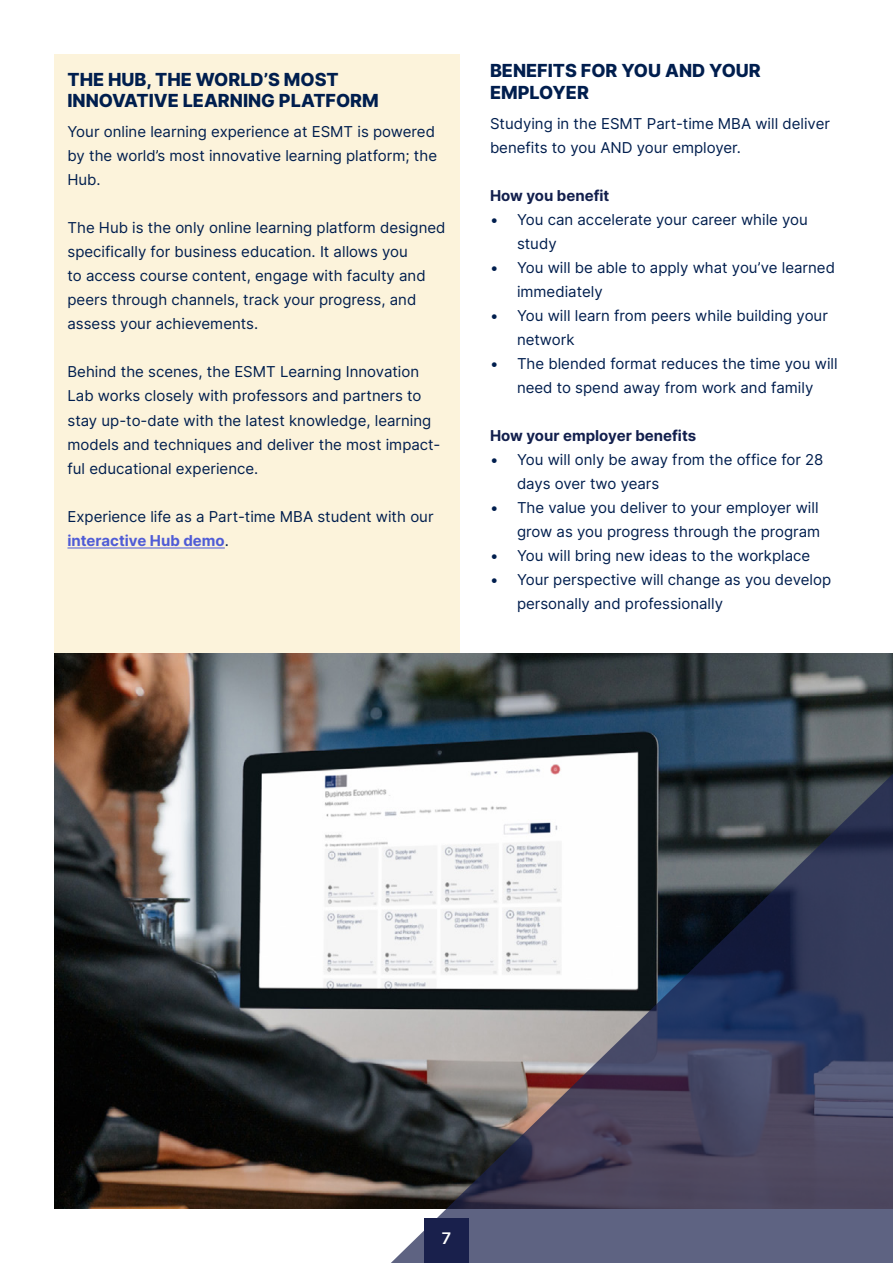
<style>
.page{position:relative;width:893px;height:1263px;background:#fff}
.page>*{position:absolute;margin:0;border:0;box-sizing:border-box;transform-origin:0 0}
.t1{font:800 18px/21.6px "Inter";color:#001e4e}
.t2{font:700 16.5px "Nunito Sans";color:#fff}
.t3{font:15px/24px "Inter";color:#001e4e}
.t4{font:700 15px "Inter";color:#121f4d}
.s1{font-weight:700;color:#4f5cd6}
</style>
<div class="page">
<div style="left:54px;top:54px;width:406px;height:599px;background:#fcf3db"></div>
<hr style="left:68px;top:547px;width:157px;height:1px;background:#4f5cd6">
<img style="left:54px;top:653px;width:839px;height:556px">
<svg style="left:391px;top:774px;width:502px;height:489px"></svg>
<div style="left:424px;top:1218px;width:45px;height:45px;background:#19204c"></div>
<p class="t1" style="left:68px;top:68px;width:313px">THE HUB, THE WORLD’S MOST<br>INNOVATIVE LEARNING PLATFORM</p>
<p class="t3" style="left:68px;top:120px;width:371px">Your online learning experience at ESMT is powered by the world’s most innovative learning platform; the<br>Hub.</p>
<p class="t3" style="left:68px;top:216px;width:379px">The Hub is the only online learning platform designed specifically for business education. It allows you<br>to access course content, engage with faculty and peers through channels, track your progress, and assess your achievements.</p>
<p class="t3" style="left:68px;top:360px;width:374px">Behind the scenes, the ESMT Learning Innovation Lab works closely with professors and partners to stay up-to-date with the latest knowledge, learning models and techniques and deliver the most impact&shy;ful educational experience.</p>
<p class="t3" style="left:68px;top:504px;width:368px">Experience life as a Part-time MBA student with our <span class="s1">interactive Hub demo</span>.</p>
<p class="t1" style="left:490px;top:59px;width:272px">BENEFITS FOR YOU AND YOUR<br>EMPLOYER</p>
<p class="t3" style="left:490px;top:111px;width:342px">Studying in the ESMT Part-time MBA will deliver benefits to you AND your employer.</p>
<p class="t4" style="left:490px;top:184px;width:121px">How you benefit</p>
<p class="t3" style="left:517px;top:207px;width:292px;text-indent:-27px">• You can accelerate your career while you study</p>
<p class="t3" style="left:517px;top:255px;width:319px;text-indent:-27px">• You will be able to apply what you’ve learned immediately</p>
<p class="t3" style="left:517px;top:303px;width:312px;text-indent:-27px">• You will learn from peers while building your network</p>
<p class="t3" style="left:490px;top:351px;width:349px;text-align:center">• The blended format reduces the time you will need to spend away from work and family</p>
<p class="t4" style="left:490px;top:424px;width:208px">How your employer benefits</p>
<p class="t3" style="left:517px;top:447px;width:308px;text-indent:-27px">• You will only be away from the office for 28 days over two years</p>
<p class="t3" style="left:490px;top:495px;width:332px;text-align:right">• The value you deliver to your employer will grow as you progress through the program</p>
<p class="t3" style="left:490px;top:543px;width:322px">• You will bring new ideas to the workplace</p>
<p class="t3" style="left:517px;top:567px;width:316px;text-indent:-27px">• Your perspective will change as you develop personally and professionally</p>
<p class="t2" style="left:442px;top:1226px;width:11px">7</p>
</div>
